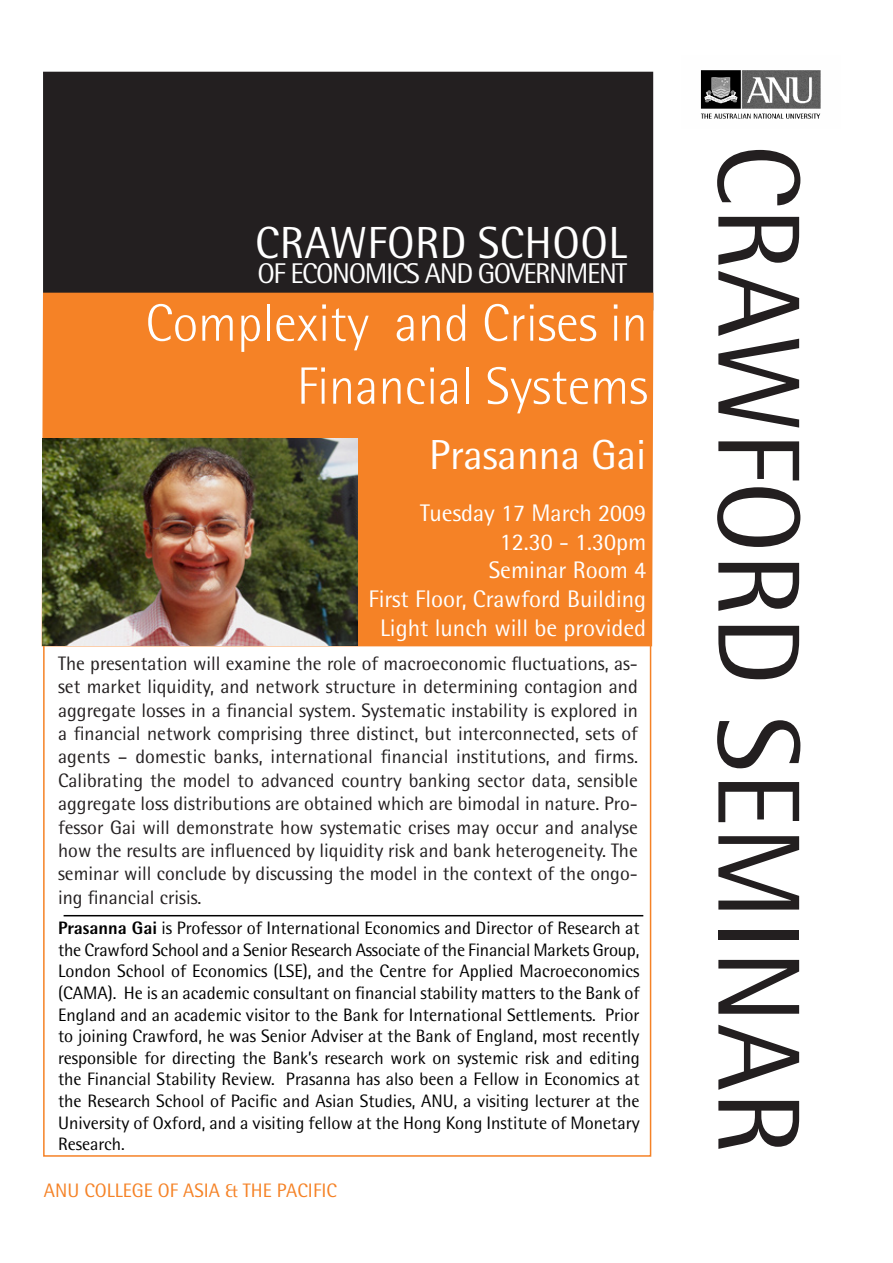
<style>
.page{position:relative;width:893px;height:1263px;background:#fff}
.page>*{position:absolute;margin:0;border:0;box-sizing:border-box;transform-origin:0 0}
.t1{font:117px "Agfa Rotis Semisans";color:#231f20}
.t2{font:300 52.5px "Agfa Rotis Semisans";color:#fff}
.t3{font:45px "Agfa Rotis Semisans";letter-spacing:.01em;color:#fff}
.t4{font:42px "Agfa Rotis Semisans";color:#fff}
.t5{font:28.5px "Agfa Rotis Semisans";letter-spacing:-.05em;color:#fff}
.t6{font:24px "Agfa Rotis Semisans";color:#fff}
.t7{font:19.5px/23.4px "Agfa Rotis Semisans";color:#231f20;text-align:justify}
.t8{font:19.5px "Agfa Rotis Semisans";color:#f58226}
.t9{font:18px/21.6px "Agfa Rotis Semisans";color:#000;text-align:justify}
.s1{font-weight:800}
</style>
<div class="page">
<img style="left:700px;top:70px;width:121px;height:49px">
<div style="left:44px;top:72px;width:608px;height:238px;background:#231f20"></div>
<div style="left:43px;top:72px;width:610px;height:238px;border:2px solid #231f20"></div>
<div style="left:43px;top:642px;width:608px;height:515px;background:#fff;border:2px solid #f58226"></div>
<div style="left:41px;top:292px;width:613px;height:355px;background:#f58226"></div>
<hr style="left:64px;top:915px;width:579px;height:1px;background:#000">
<img style="left:43px;top:438px;width:314px;height:207px">
<p class="t3" style="left:255px;top:216px;width:373px">CRAWFORD SCHOOL</p>
<p class="t5" style="left:258px;top:256px;width:371px">OF ECONOMICS AND GOVERNMENT</p>
<p class="t2" style="left:146px;top:293px;width:504px">Complexity and Crises in</p>
<p class="t2" style="left:297px;top:356px;width:352px">Financial Systems</p>
<p class="t4" style="left:429px;top:430px;width:219px">Prasanna Gai</p>
<p class="t6" style="left:420px;top:498px;width:228px">Tuesday 17 March 2009</p>
<p class="t6" style="left:500px;top:527px;width:148px">12.30 - 1.30pm</p>
<p class="t6" style="left:489px;top:556px;width:159px">Seminar Room 4</p>
<p class="t6" style="left:369px;top:585px;width:279px">First Floor, Crawford Building</p>
<p class="t6" style="left:380px;top:614px;width:268px">Light lunch will be provided</p>
<p class="t7" style="left:58px;top:651px;width:581px">The presentation will examine the role of macroeconomic fluctuations, as&shy;set market liquidity, and network structure in determining contagion and aggregate losses in a financial system. Systematic instability is explored in a financial network comprising three distinct, but interconnected, sets of agents – domestic banks, international financial institutions, and firms.<br>Calibrating the model to advanced country banking sector data, sensible aggregate loss distributions are obtained which are bimodal in nature. Pro&shy;fessor Gai will demonstrate how systematic crises may occur and analyse how the results are influenced by liquidity risk and bank heterogeneity. The seminar will conclude by discussing the model in the context of the ongo&shy;ing financial crisis.</p>
<p class="t9" style="left:58px;top:917px;width:583px"><span class="s1">Prasanna Gai</span> is Professor of International Economics and Director of Research at the Crawford School and a Senior Research Associate of the Financial Markets Group, London School of Economics (LSE), and the Centre for Applied Macroeconomics (CAMA). He is an academic consultant on financial stability matters to the Bank of England and an academic visitor to the Bank for International Settlements. Prior to joining Crawford, he was Senior Adviser at the Bank of England, most recently responsible for directing the Bank’s research work on systemic risk and editing the Financial Stability Review. Prasanna has also been a Fellow in Economics at the Research School of Pacific and Asian Studies, ANU, a visiting lecturer at the University of Oxford, and a visiting fellow at the Hong Kong Institute of Monetary Research.</p>
<p class="t8" style="left:44px;top:1179px;width:294px">ANU COLLEGE OF ASIA &amp; THE PACIFIC</p>
<p class="t1" style="left:827px;top:144px;width:1011px;rotate:90deg">CRAWFORD SEMINAR</p>
</div>
